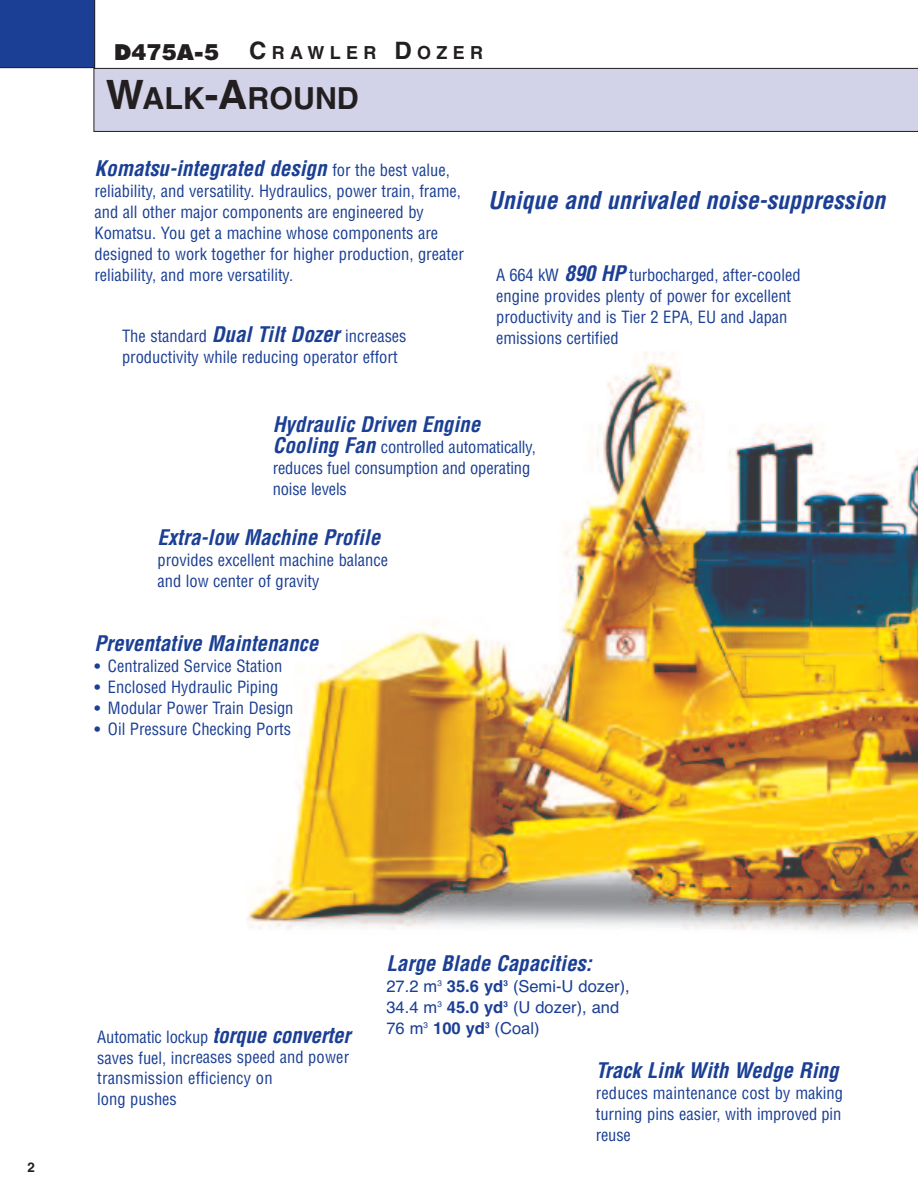
<style>
.page{position:relative;width:918px;height:1188px;background:#fff}
.page>*{position:absolute;margin:0;border:0;box-sizing:border-box;transform-origin:0 0}
.t1{font:700 30.3px "Helvetica";color:#231f20}
.t2{font:italic 700 condensed 24px "Helvetica";color:#1b3f94}
.t3{font:italic 700 condensed 21px "Helvetica";color:#1b3f94}
.t4{font:21px "Komatsu VI";color:#231f20}
.t5{font:700 18px "Helvetica";letter-spacing:.295em;color:#231f20}
.t6{font:condensed 16.5px/21px "Helvetica";color:#1b3f94}
.t7{font:16.5px/21px "Helvetica";color:#1b3f94}
.t8{font:700 13.5px "Helvetica";color:#231f20}
.s1{font-size:24px}
.s2{font-size:40.5px}
.s3{font-weight:400;font-style:normal;font-size:16.5px}
.s4{font-weight:700;font-style:italic;font-size:21px}
.s5{font-weight:700;font-stretch:normal}
.s6{font-weight:700}
</style>
<div class="page">
<div style="left:94px;top:68px;width:824px;height:64px;background:#d2d3e8"></div>
<img style="left:247px;top:352px;width:671px;height:579px">
<div style="left:0;top:0;width:95px;height:68px;background:#1b3f94"></div>
<p class="t5" style="left:249px;top:46px;width:236px"><span class="s1">C</span>RAWLER <span class="s1">D</span>OZER</p>
<h1 class="t1" style="left:106px;top:88px;width:255px"><span class="s2">W</span>ALK<span class="s2">-A</span>ROUND</h1>
<p class="t4" style="left:114px;top:43px;width:106px">D475A-5</p>
<p class="t3" style="left:94px;top:157px;width:357px">Komatsu-integrated design <span class="s3">for the best value,</span></p>
<p class="t6" style="left:94px;top:181px;width:371px">reliability, and versatility. Hydraulics, power train, frame, and all other major components are engineered by Komatsu. You get a machine whose components are designed to work together for higher production, greater reliability, and more versatility.</p>
<h2 class="t2" style="left:488px;top:186px;width:399px">Unique and unrivaled noise-suppression</h2>
<p class="t6" style="left:496px;top:265px;width:306px">A 664 kW <span class="s4">890 HP</span> turbocharged, after-cooled engine provides plenty of power for excellent productivity and is Tier 2 EPA, EU and Japan emissions certified</p>
<p class="t6" style="left:122px;top:326px;width:286px">The standard <span class="s4">Dual Tilt Dozer</span> increases productivity while reducing operator effort</p>
<p class="t3" style="left:273px;top:412px;width:209px">Hydraulic Driven Engine</p>
<p class="t6" style="left:273px;top:437px;width:265px"><span class="s4">Cooling Fan</span> controlled automatically, reduces fuel consumption and operating noise levels</p>
<p class="t3" style="left:158px;top:525px;width:224px">Extra-low Machine Profile</p>
<p class="t6" style="left:157px;top:550px;width:232px">provides excellent machine balance and low center of gravity</p>
<p class="t3" style="left:94px;top:631px;width:225px">Preventative Maintenance</p>
<p class="t6" style="left:94px;top:656px;width:189px"><span class="s5">•</span> Centralized Service Station</p>
<p class="t6" style="left:94px;top:677px;width:185px"><span class="s5">•</span> Enclosed Hydraulic Piping</p>
<p class="t6" style="left:94px;top:698px;width:201px"><span class="s5">•</span> Modular Power Train Design</p>
<p class="t6" style="left:94px;top:719px;width:198px"><span class="s5">•</span> Oil Pressure Checking Ports</p>
<p class="t8" style="left:28px;top:1162px;width:9px">2</p>
<p class="t6" style="left:97px;top:1026px;width:255px">Automatic lockup <span class="s4">torque converter </span>saves fuel, increases speed and power transmission efficiency on<br>long pushes</p>
<p class="t3" style="left:386px;top:952px;width:207px">Large Blade Capacities:</p>
<p class="t7" style="left:386px;top:976px;width:245px">27.2 m<sup>3</sup> <span class="s6">35.6 yd</span><sup>3</sup> (Semi-U dozer),<br>34.4 m<sup>3</sup> <span class="s6">45.0 yd</span><sup>3</sup> (U dozer), and<br>76 m<sup>3</sup> <span class="s6">100 yd</span><sup>3</sup> (Coal)</p>
<p class="t3" style="left:596px;top:1059px;width:244px">Track Link With Wedge Ring</p>
<p class="t6" style="left:596px;top:1083px;width:249px;text-align:justify">reduces maintenance cost by making turning pins easier, with improved pin reuse</p>
</div>
